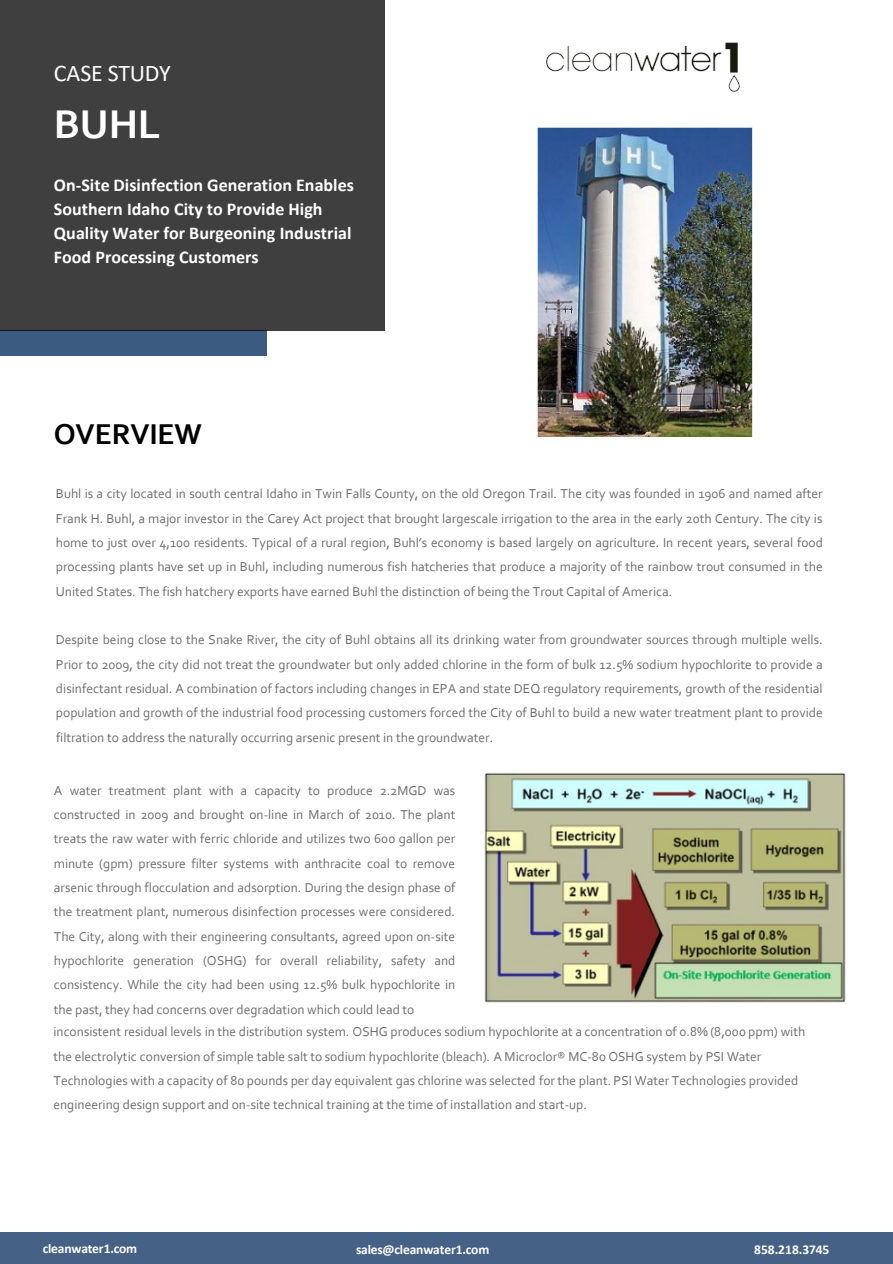
<style>
.page{position:relative;width:893px;height:1264px;background:#fff}
.page>*{position:absolute;margin:0;border:0;box-sizing:border-box;transform-origin:0 0}
.t1{font:700 42px "Corbel";color:#fff}
.t2{font:700 30px "Corbel";letter-spacing:-.005em;color:#000}
.t3{font:24px "Calibri";letter-spacing:-.015em;color:#fff}
.t4{font:700 18px/24px "Calibri";letter-spacing:.005em;color:#fff}
.t5{font:13.5px/24.3px "Corbel";color:#6d6e71;text-align:justify}
.t6{font:700 13.5px "Calibri";letter-spacing:-.01em;color:#fff}
</style>
<div class="page">
<div style="left:0;top:330px;width:266px;height:26px;background:#3d5a80"></div>
<img style="left:546px;top:42px;width:193px;height:49px">
<div style="left:0;top:0;width:384px;height:330px;background:#3f3f3f"></div>
<div style="left:0;top:1231px;width:892px;height:32px;background:#456185"></div>
<img style="left:536px;top:126px;width:216px;height:310px">
<img style="left:482px;top:772px;width:364px;height:231px">
<p class="t3" style="left:54px;top:57px;width:119px">CASE STUDY</p>
<p class="t1" style="left:54px;top:98px;width:108px">BUHL</p>
<p class="t4" style="left:54px;top:173px;width:301px">On-Site Disinfection Generation Enables Southern Idaho City to Provide High Quality Water for Burgeoning Industrial Food Processing Customers</p>
<p class="t2" style="left:54px;top:415px;width:150px">OVERVIEW</p>
<p class="t5" style="left:56px;top:481px;width:768px">Buhl is a city located in south central Idaho in Twin Falls County, on the old Oregon Trail. The city was founded in 1906 and named after Frank H. Buhl, a major investor in the Carey Act project that brought largescale irrigation to the area in the early 20th Century. The city is home to just over 4,100 residents. Typical of a rural region, Buhl’s economy is based largely on agriculture. In recent years, several food processing plants have set up in Buhl, including numerous fish hatcheries that produce a majority of the rainbow trout consumed in the United States. The fish hatchery exports have earned Buhl the distinction of being the Trout Capital of America.</p>
<p class="t5" style="left:56px;top:627px;width:768px">Despite being close to the Snake River, the city of Buhl obtains all its drinking water from groundwater sources through multiple wells.<br>Prior to 2009, the city did not treat the groundwater but only added chlorine in the form of bulk 12.5% sodium hypochlorite to provide a disinfectant residual. A combination of factors including changes in EPA and state DEQ regulatory requirements, growth of the residential population and growth of the industrial food processing customers forced the City of Buhl to build a new water treatment plant to provide filtration to address the naturally occurring arsenic present in the groundwater.</p>
<p class="t5" style="left:54px;top:777px;width:403px">A water treatment plant with a capacity to produce 2.2MGD was constructed in 2009 and brought on-line in March of 2010. The plant treats the raw water with ferric chloride and utilizes two 600 gallon per minute (gpm) pressure filter systems with anthracite coal to remove arsenic through flocculation and adsorption. During the design phase of the treatment plant, numerous disinfection processes were considered.<br>The City, along with their engineering consultants, agreed upon on-site hypochlorite generation (OSHG) for overall reliability, safety and consistency. While the city had been using 12.5% bulk hypochlorite in the past, they had concerns over degradation which could lead to</p>
<p class="t5" style="left:53px;top:1019px;width:753px;text-align:left">inconsistent residual levels in the distribution system. OSHG produces sodium hypochlorite at a concentration of 0.8% (8,000 ppm) with the electrolytic conversion of simple table salt to sodium hypochlorite (bleach). A Microclor® MC-80 OSHG system by PSI Water Technologies with a capacity of 80 pounds per day equivalent gas chlorine was selected for the plant. PSI Water Technologies provided engineering design support and on-site technical training at the time of installation and start-up.</p>
<p class="t6" style="left:43px;top:1238px;width:96px">cleanwater1.com</p>
<p class="t6" style="left:356px;top:1239px;width:135px">sales@cleanwater1.com</p>
<p class="t6" style="left:754px;top:1239px;width:77px">858.218.3745</p>
</div>
